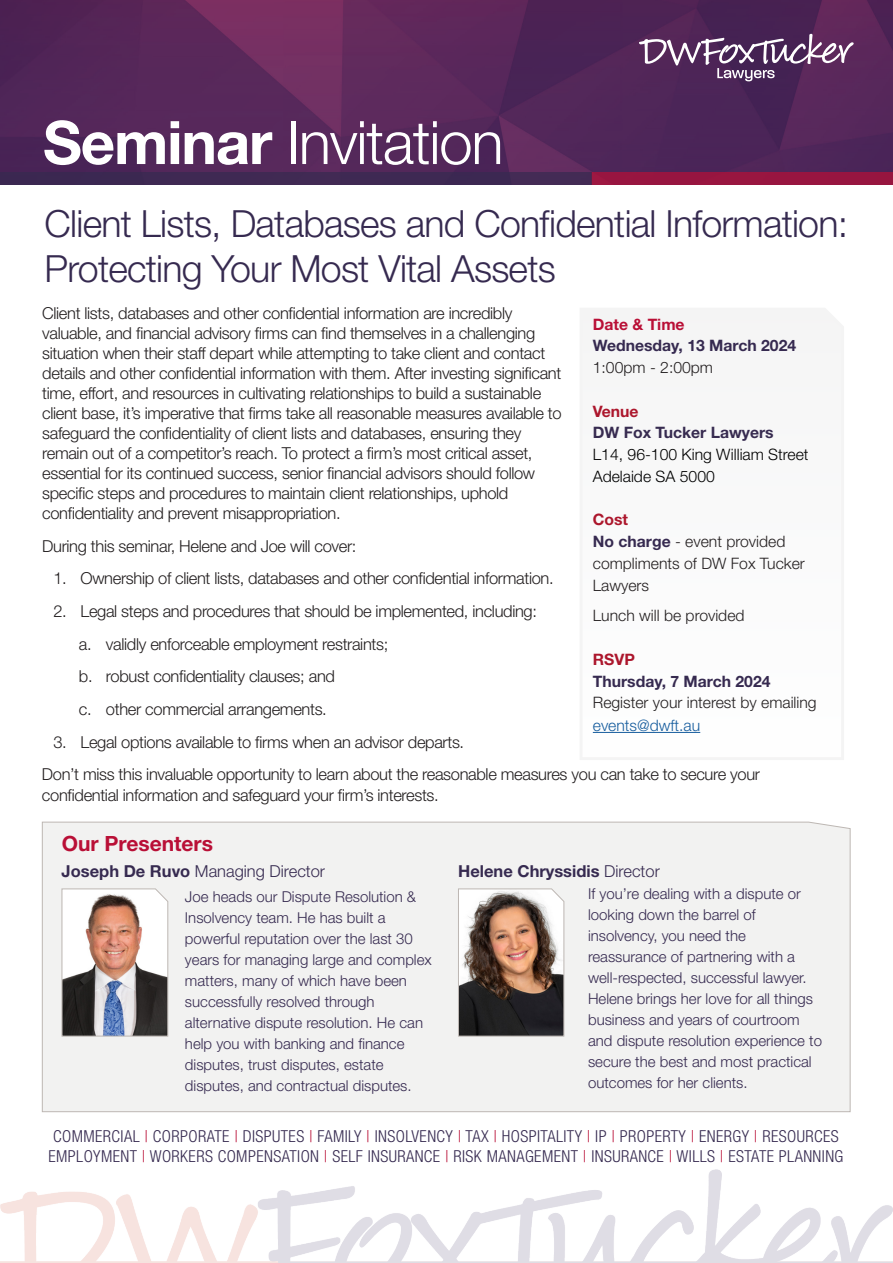
<style>
.page{position:relative;width:893px;height:1263px;background:#fff}
.page>*{position:absolute;margin:0;border:0;box-sizing:border-box;transform-origin:0 0}
.t1{font:300 60px "Helvetica Neue LT Std";letter-spacing:-.02em;color:#fff}
.t2{font:300 37.5px/45px "Helvetica Neue LT Std";letter-spacing:-.02em;color:#362a50}
.t3{font:700 21px "Helvetica Neue LT Std";color:#b90f36}
.t4{font:300 16.5px/20px "Helvetica Neue LT Std";letter-spacing:-.02em;color:#231f20}
.t5{font:300 condensed 16.5px "Helvetica Neue LT Std";letter-spacing:.025em;color:#362a50}
.t6{font:300 16.5px "Helvetica Neue LT Std";color:#362a50}
.t7{font:700 16.5px "Helvetica Neue LT Std";color:#362a50}
.t8{font:300 15.75px/21.8px "Helvetica Neue LT Std";color:#231f20}
.t9{font:700 15.75px/21.8px "Helvetica Neue LT Std";color:#362a50}
.t10{font:300 15.75px "Helvetica Neue LT Std";color:#000}
.t11{font:700 15.75px "Helvetica Neue LT Std";color:#372b50}
.t12{font:300 15.75px "Helvetica Neue LT Std";color:#175d9e}
.t13{font:700 15.75px "Helvetica Neue LT Std";color:#b90f36}
.t14{font:700 15.75px "Helvetica Neue LT Std";color:#ac162c}
.t15{font:300 15px/21px "Helvetica Neue LT Std";color:#362a50}
.s1{font-weight:700}
.s2{font-weight:700;color:#362a50}
.s3{color:#ac162c}
.s4{font-weight:300}
.s5{color:#b90f36}
</style>
<div class="page">
<img style="left:0;top:1169px;width:893px;height:94px">
<img style="left:0;top:0;width:893px;height:172px">
<div style="left:591px;top:172px;width:302px;height:13px;background:#981540"></div>
<hr style="left:279px;top:1261px;width:614px;height:2px;background:#dfdde4">
<div style="left:0;top:172px;width:591px;height:13px;background:#3e2953"></div>
<svg style="left:639px;top:34px;width:215px;height:47px"></svg>
<div style="left:42px;top:821px;width:809px;height:291px;background:#f2f2f1"></div>
<hr style="left:0;top:1261px;width:278px;height:2px;background:#f6e2de">
<svg style="left:580px;top:308px;width:264px;height:452px"></svg>
<hr style="left:593px;top:732px;width:107px;height:1px;background:#175d9e">
<img style="left:61px;top:888px;width:107px;height:149px">
<svg style="left:458px;top:888px;width:106px;height:149px"></svg>
<p class="t1" style="left:43px;top:106px;width:462px"><span class="s1">Seminar</span> Invitation</p>
<p class="t2" style="left:45px;top:201px;width:805px">Client Lists, Databases and Confidential Information:<br>Protecting Your Most Vital Assets</p>
<p class="t13" style="left:593px;top:314px;width:93px">Date &amp; Time</p>
<p class="t9" style="left:593px;top:334px;width:205px">Wednesday, 13 March 2024</p>
<p class="t8" style="left:593px;top:356px;width:122px">1:00pm - 2:00pm</p>
<p class="t14" style="left:593px;top:401px;width:47px">Venue</p>
<p class="t11" style="left:593px;top:423px;width:182px">DW Fox Tucker Lawyers</p>
<p class="t10" style="left:593px;top:445px;width:217px">L14, 96-100 King William Street</p>
<p class="t10" style="left:593px;top:467px;width:123px">Adelaide SA 5000</p>
<p class="t14" style="left:593px;top:510px;width:37px">Cost</p>
<p class="t8" style="left:593px;top:530px;width:214px"><span class="s2">No charge</span> - event provided compliments of DW Fox Tucker<br>Lawyers</p>
<p class="t8" style="left:593px;top:604px;width:153px">Lunch will be provided</p>
<p class="t9" style="left:593px;top:648px;width:179px"><span class="s3">RSVP<br></span>Thursday, 7 March 2024</p>
<p class="t8" style="left:593px;top:691px;width:225px">Register your interest by emailing</p>
<p class="t12" style="left:593px;top:716px;width:109px">events@dwft.au</p>
<p class="t4" style="left:42px;top:303px;width:521px">Client lists, databases and other confidential information are incredibly valuable, and financial advisory firms can find themselves in a challenging situation when their staff depart while attempting to take client and contact details and other confidential information with them. After investing significant time, effort, and resources in cultivating relationships to build a sustainable client base, it’s imperative that firms take all reasonable measures available to safeguard the confidentiality of client lists and databases, ensuring they remain out of a competitor’s reach. To protect a firm’s most critical asset, essential for its continued success, senior financial advisors should follow specific steps and procedures to maintain client relationships, uphold confidentiality and prevent misappropriation.</p>
<p class="t4" style="left:42px;top:535px;width:316px">During this seminar, Helene and Joe will cover:</p>
<p class="t4" style="left:53px;top:568px;width:502px">1. Ownership of client lists, databases and other confidential information.</p>
<p class="t4" style="left:53px;top:601px;width:485px">2. Legal steps and procedures that should be implemented, including:</p>
<p class="t4" style="left:79px;top:633px;width:311px">a. validly enforceable employment restraints;</p>
<p class="t4" style="left:79px;top:666px;width:258px">b. robust confidentiality clauses; and</p>
<p class="t4" style="left:79px;top:699px;width:249px">c. other commercial arrangements.</p>
<p class="t4" style="left:53px;top:732px;width:412px">3. Legal options available to firms when an advisor departs.</p>
<p class="t4" style="left:42px;top:764px;width:720px;line-height:21px">Don’t miss this invaluable opportunity to learn about the reasonable measures you can take to secure your confidential information and safeguard your firm’s interests.</p>
<p class="t3" style="left:62px;top:831px;width:153px">Our Presenters</p>
<p class="t15" style="left:185px;top:885px;width:248px">Joe heads our Dispute Resolution &amp; Insolvency team. He has built a powerful reputation over the last 30 years for managing large and complex matters, many of which have been successfully resolved through alternative dispute resolution. He can help you with banking and finance disputes, trust disputes, estate disputes, and contractual disputes.</p>
<p class="t6" style="left:62px;top:861px;width:265px"><span class="s1">Joseph De Ruvo</span> Managing Director</p>
<p class="t7" style="left:458px;top:861px;width:203px">Helene Chryssidis <span class="s4">Director</span></p>
<p class="t15" style="left:588px;top:883px;width:235px">If you’re dealing with a dispute or looking down the barrel of insolvency, you need the reassurance of partnering with a well-respected, successful lawyer.<br>Helene brings her love for all things business and years of courtroom and dispute resolution experience to secure the best and most practical outcomes for her clients.</p>
<p class="t5" style="left:53px;top:1127px;width:787px">COMMERCIAL <span class="s5">|</span> CORPORATE <span class="s5">|</span> DISPUTES <span class="s5">|</span> FAMILY <span class="s5">|</span> INSOLVENCY <span class="s5">|</span> TAX <span class="s5">|</span> HOSPITALITY <span class="s5">|</span> IP <span class="s5">|</span> PROPERTY <span class="s5">|</span> ENERGY <span class="s5">|</span> RESOURCES</p>
<p class="t5" style="left:48px;top:1146px;width:796px">EMPLOYMENT <span class="s5">|</span> WORKERS COMPENSATION <span class="s5">|</span> SELF INSURANCE <span class="s5">|</span> RISK MANAGEMENT <span class="s5">|</span> INSURANCE <span class="s5">|</span> WILLS <span class="s5">|</span> ESTATE PLANNING</p>
</div>
